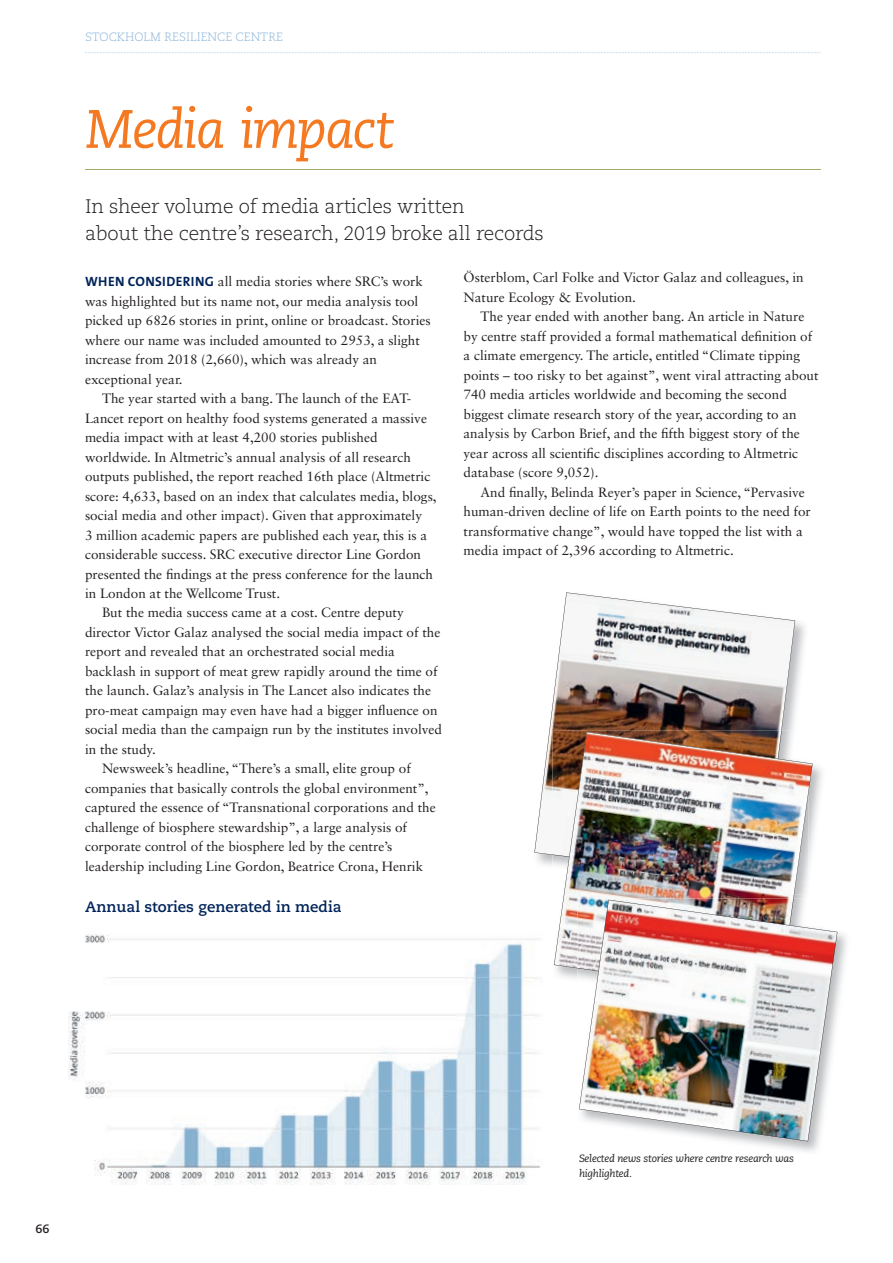
<style>
.page{position:relative;width:893px;height:1263px;background:#fff}
.page>*{position:absolute;margin:0;border:0;box-sizing:border-box;transform-origin:0 0}
.t1{font:italic 54px "Caecilia LT Std";letter-spacing:-.04em;color:#f47921}
.t2{font:300 19.5px/27px "Caecilia LT Std";letter-spacing:-.01em;color:#231f20}
.t3{font:700 15px "Caecilia LT Std";color:#002359}
.t4{font:13.5px/19.5px "Sabon LT Std";color:#231f20}
.t5{font:300 12px "Caecilia LT Std";color:#8cb5da}
.t6{font:700 12px "Caecilia LT Std";color:#231f20}
.t7{font:italic 10.5px/15px "Caecilia LT Std";letter-spacing:-.02em;color:#231f20}
.s1{font-family:"The Sans B W7";font-weight:700;color:#002359}
</style>
<div class="page">
<svg style="left:85px;top:52px;width:736px;height:1px"></svg>
<hr style="left:85px;top:169px;width:736px;height:1px;background:#a2a96d">
<img style="left:68px;top:934px;width:473px;height:251px">
<img style="left:534px;top:592px;width:261px;height:276px">
<img style="left:554px;top:732px;width:259px;height:249px">
<img style="left:736px;top:931px;width:111px;height:221px">
<img style="left:577px;top:898px;width:217px;height:83px">
<img style="left:579px;top:900px;width:258px;height:241px">
<p class="t5" style="left:85px;top:30px;width:199px">STOCKHOLM RESILIENCE CENTRE</p>
<h1 class="t1" style="left:85px;top:98px;width:311px">Media impact</h1>
<h2 class="t2" style="left:85px;top:193px;width:460px">In sheer volume of media articles written<br>about the centre’s research, 2019 broke all records</h2>
<p class="t4" style="left:85px;top:271px;width:347px"><span class="s1">WHEN CONSIDERING</span> all media stories where SRC’s work was highlighted but its name not, our media analysis tool picked up 6826 stories in print, online or broadcast. Stories where our name was included amounted to 2953, a slight increase from 2018 (2,660), which was already an exceptional year.</p>
<p class="t4" style="left:102px;top:388px;width:311px">The year started with a bang. The launch of the EAT-</p>
<p class="t4" style="left:85px;top:408px;width:343px">Lancet report on healthy food systems generated a massive</p>
<p class="t4" style="left:85px;top:427px;width:294px">media impact with at least 4,200 stories published</p>
<p class="t4" style="left:85px;top:447px;width:327px">worldwide. In Altmetric’s annual analysis of all research</p>
<p class="t4" style="left:85px;top:466px;width:347px">outputs published, the report reached 16th place (Altmetric</p>
<p class="t4" style="left:85px;top:486px;width:353px">score: 4,633, based on an index that calculates media, blogs,</p>
<p class="t4" style="left:85px;top:505px;width:339px">social media and other impact). Given that approximately</p>
<p class="t4" style="left:85px;top:525px;width:344px">3 million academic papers are published each year, this is a</p>
<p class="t4" style="left:85px;top:544px;width:338px">considerable success. SRC executive director Line Gordon</p>
<p class="t4" style="left:85px;top:564px;width:350px">presented the findings at the press conference for the launch</p>
<p class="t4" style="left:85px;top:583px;width:197px">in London at the Wellcome Trust.</p>
<p class="t4" style="left:102px;top:603px;width:303px">But the media success came at a cost. Centre deputy</p>
<p class="t4" style="left:85px;top:622px;width:357px">director Victor Galaz analysed the social media impact of the</p>
<p class="t4" style="left:85px;top:642px;width:311px">report and revealed that an orchestrated social media</p>
<p class="t4" style="left:85px;top:661px;width:354px">backlash in support of meat grew rapidly around the time of</p>
<p class="t4" style="left:85px;top:681px;width:348px">the launch. Galaz’s analysis in The Lancet also indicates the</p>
<p class="t4" style="left:85px;top:700px;width:354px">pro-meat campaign may even have had a bigger influence on</p>
<p class="t4" style="left:85px;top:720px;width:359px">social media than the campaign run by the institutes involved</p>
<p class="t4" style="left:85px;top:739px;width:72px">in the study.</p>
<p class="t4" style="left:102px;top:759px;width:310px">Newsweek’s headline, “There’s a small, elite group of</p>
<p class="t4" style="left:85px;top:778px;width:345px">companies that basically controls the global environment”,</p>
<p class="t4" style="left:85px;top:798px;width:352px">captured the essence of “Transnational corporations and the</p>
<p class="t4" style="left:85px;top:817px;width:324px">challenge of biosphere stewardship”, a large analysis of</p>
<p class="t4" style="left:85px;top:837px;width:309px">corporate control of the biosphere led by the centre’s</p>
<p class="t4" style="left:85px;top:856px;width:340px">leadership including Line Gordon, Beatrice Crona, Henrik</p>
<p class="t4" style="left:463px;top:268px;width:342px">Österblom, Carl Folke and Victor Galaz and colleagues, in<br>Nature Ecology &amp; Evolution.</p>
<p class="t4" style="left:463px;top:307px;width:357px;text-indent:17px">The year ended with another bang. An article in Nature by centre staff provided a formal mathematical definition of a climate emergency. The article, entitled “Climate tipping points – too risky to bet against”, went viral attracting about 740 media articles worldwide and becoming the second biggest climate research story of the year, according to an analysis by Carbon Brief, and the fifth biggest story of the year across all scientific disciplines according to Altmetric database (score 9,052).</p>
<p class="t4" style="left:463px;top:482px;width:349px;text-indent:17px">And finally, Belinda Reyer’s paper in Science, “Pervasive human-driven decline of life on Earth points to the need for transformative change”, would have topped the list with a media impact of 2,396 according to Altmetric.</p>
<p class="t3" style="left:85px;top:898px;width:258px">Annual stories generated in media</p>
<p class="t6" style="left:35px;top:1222px;width:16px">66</p>
<p class="t7" style="left:579px;top:1151px;width:216px">Selected news stories where centre research was highlighted.</p>
</div>
